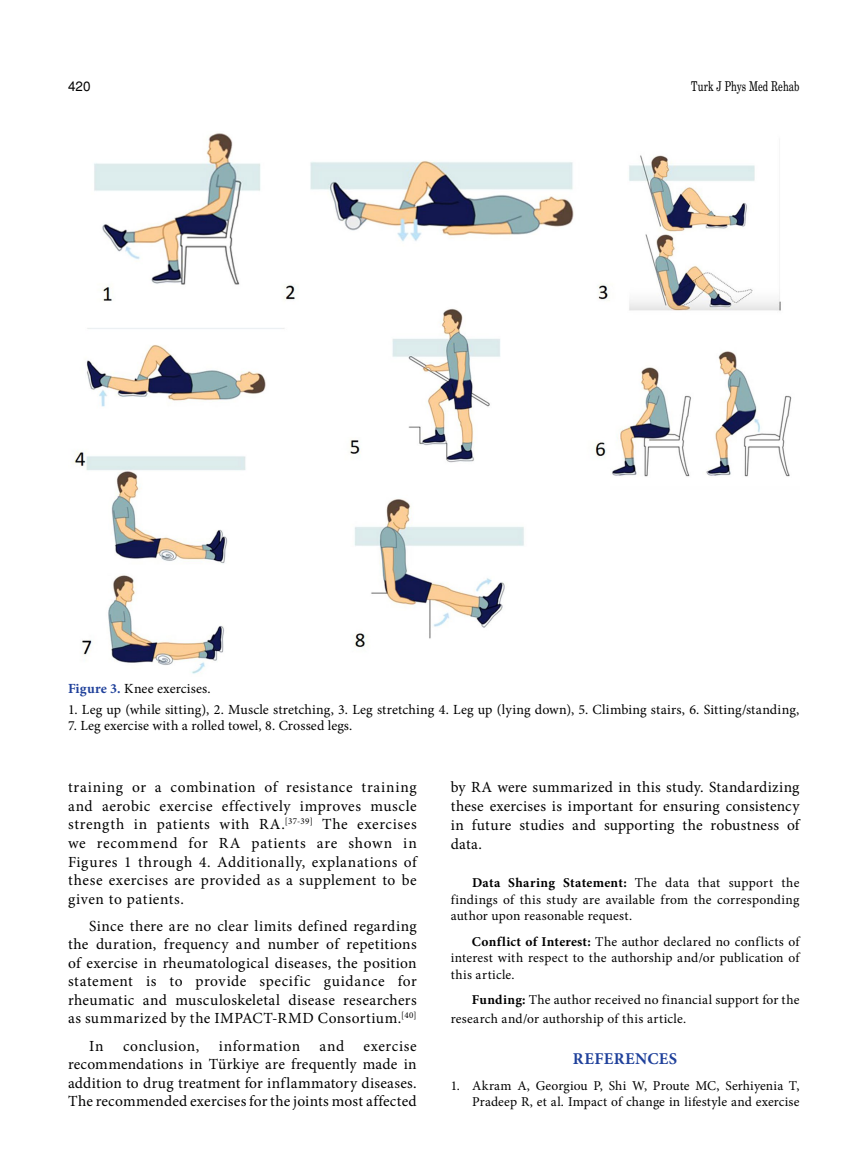
<style>
.page{position:relative;width:859px;height:1170px;background:#fff}
.page>*{position:absolute;margin:0;border:0;box-sizing:border-box;transform-origin:0 0}
.t1{font:700 16.5px "Minion Pro";color:#20419b}
.t2{font:15.45px/18.6px "Minion Pro";letter-spacing:.025em;color:#000;text-align:justify}
.t3{font:13.95px "Minion Pro";letter-spacing:.01em;color:#000}
.t4{font:13.5px/16.6px "Minion Pro";letter-spacing:.015em;color:#000;text-align:justify}
.t5{font:13.5px "Madison Tr";letter-spacing:.005em;color:#000}
.t6{font:13.5px "Helvetica Normal Tr";color:#000}
.s1{font-weight:700;color:#20419b}
.s2{font-weight:700}
</style>
<div class="page">
<img style="left:72px;top:133px;width:720px;height:541px">
<p class="t6" style="left:68px;top:78px;width:24px">420</p>
<p class="t5" style="left:691px;top:78px;width:110px">Turk J Phys Med Rehab</p>
<p class="t3" style="left:68px;top:678px;width:144px"><span class="s1">Figure 3.</span> Knee exercises.</p>
<p class="t3" style="left:68px;top:699px;width:733px">1. Leg up (while sitting), 2. Muscle stretching, 3. Leg stretching 4. Leg up (lying down), 5. Climbing stairs, 6. Sitting/standing,</p>
<p class="t3" style="left:68px;top:716px;width:286px">7. Leg exercise with a rolled towel, 8. Crossed legs.</p>
<p class="t2" style="left:68px;top:778px;width:350px">training or a combination of resistance training and aerobic exercise effectively improves muscle strength in patients with RA.<sup>[37-39]</sup> The exercises we recommend for RA patients are shown in Figures 1 through 4. Additionally, explanations of these exercises are provided as a supplement to be given to patients.</p>
<p class="t2" style="left:68px;top:916px;width:350px;text-indent:21px">Since there are no clear limits defined regarding the duration, frequency and number of repetitions of exercise in rheumatological diseases, the position statement is to provide specific guidance for rheumatic and musculoskeletal disease researchers as summarized by the IMPACT-RMD Consortium.<sup>[40]</sup></p>
<p class="t2" style="left:68px;top:1036px;width:350px;text-indent:21px">In conclusion, information and exercise recommendations in Türkiye are frequently made in addition to drug treatment for inflammatory diseases.<br>The recommended exercises for the joints most affected</p>
<p class="t2" style="left:451px;top:778px;width:350px">by RA were summarized in this study. Standardizing these exercises is important for ensuring consistency in future studies and supporting the robustness of data.</p>
<p class="t4" style="left:451px;top:874px;width:350px;text-indent:21px"><span class="s2">Data Sharing Statement:</span> The data that support the findings of this study are available from the corresponding author upon reasonable request.</p>
<p class="t4" style="left:451px;top:932px;width:350px;text-indent:21px"><span class="s2">Conflict of Interest:</span> The author declared no conflicts of interest with respect to the authorship and/or publication of this article.</p>
<p class="t4" style="left:451px;top:990px;width:350px;line-height:18.9px;text-indent:21px"><span class="s2">Funding:</span> The author received no financial support for the research and/or authorship of this article.</p>
<p class="t1" style="left:573px;top:1047px;width:64px">REFERENCES</p>
<p class="t4" style="left:451px;top:1076px;width:350px;text-align:right">1. Akram A, Georgiou P, Shi W, Proute MC, Serhiyenia T,<br>Pradeep R, et al. Impact of change in lifestyle and exercise</p>
</div>
